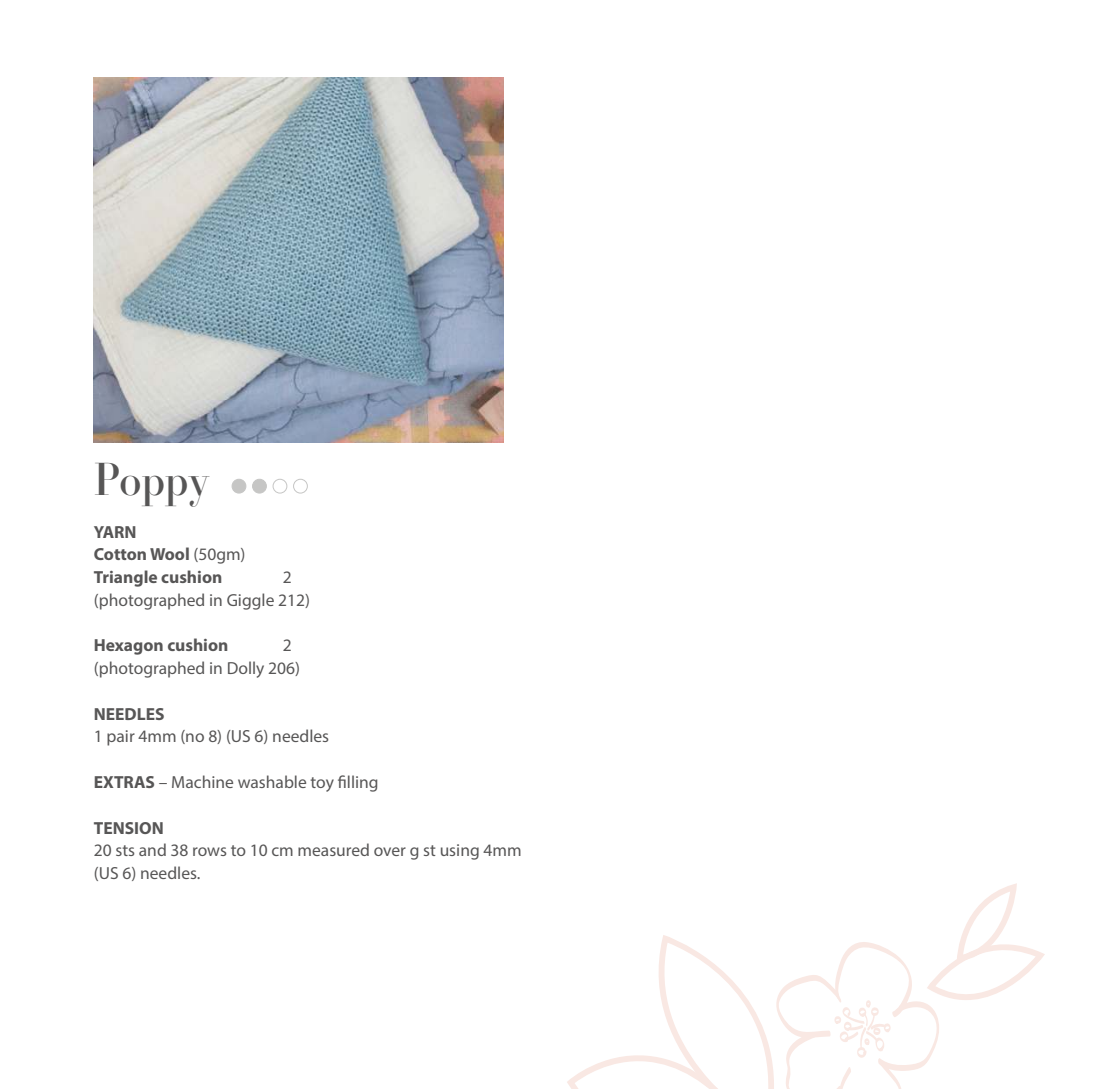
<style>
.page{position:relative;width:1093px;height:1089px;background:#fff}
.page>*{position:absolute;margin:0;border:0;box-sizing:border-box;transform-origin:0 0}
.t1{font:43.75px "Essonnes Headline";letter-spacing:-.01em;color:#575656}
.t2{font:17.5px/22.8px "Myriad Pro";color:#575656}
.t3{font:700 17.5px/22.8px "Myriad Pro";color:#575656}
.s1{font-weight:400}
.s2{font-weight:700}
</style>
<div class="page">
<svg style="left:567px;top:883px;width:478px;height:205px"></svg>
<div style="left:232px;top:479px;width:14px;height:14px;background:#c6c6c5;border-radius:50%"></div>
<div style="left:232px;top:478px;width:14px;height:15px;border:1px solid #c6c6c5;border-radius:50%"></div>
<div style="left:253px;top:479px;width:13px;height:14px;background:#c6c6c5;border-radius:50%"></div>
<div style="left:252px;top:478px;width:15px;height:15px;border:1px solid #c6c6c5;border-radius:50%"></div>
<div style="left:273px;top:478px;width:14px;height:15px;border:1px solid #c6c6c5;border-radius:50%"></div>
<div style="left:293px;top:478px;width:15px;height:15px;border:1px solid #c6c6c5;border-radius:50%"></div>
<img style="left:94px;top:78px;width:409px;height:365px">
<h1 class="t1" style="left:94px;top:462px;width:117px">Poppy</h1>
<p class="t3" style="left:94px;top:521px;width:153px">YARN<br>Cotton Wool <span class="s1">(50gm)<br></span>Triangle cushion</p>
<p class="t2" style="left:94px;top:567px;width:218px;text-indent:189px">2 (photographed in Giggle 212)</p>
<p class="t3" style="left:94px;top:635px;width:136px">Hexagon cushion</p>
<p class="t2" style="left:94px;top:635px;width:208px;text-indent:189px">2 (photographed in Dolly 206)</p>
<p class="t3" style="left:94px;top:703px;width:72px">NEEDLES</p>
<p class="t2" style="left:94px;top:726px;width:237px">1 pair 4mm (no 8) (US 6) needles</p>
<p class="t2" style="left:94px;top:772px;width:286px"><span class="s2">EXTRAS</span> – Machine washable toy filling</p>
<p class="t3" style="left:94px;top:817px;width:72px">TENSION</p>
<p class="t2" style="left:94px;top:840px;width:429px">20 sts and 38 rows to 10 cm measured over g st using 4mm (US 6) needles.</p>
</div>
